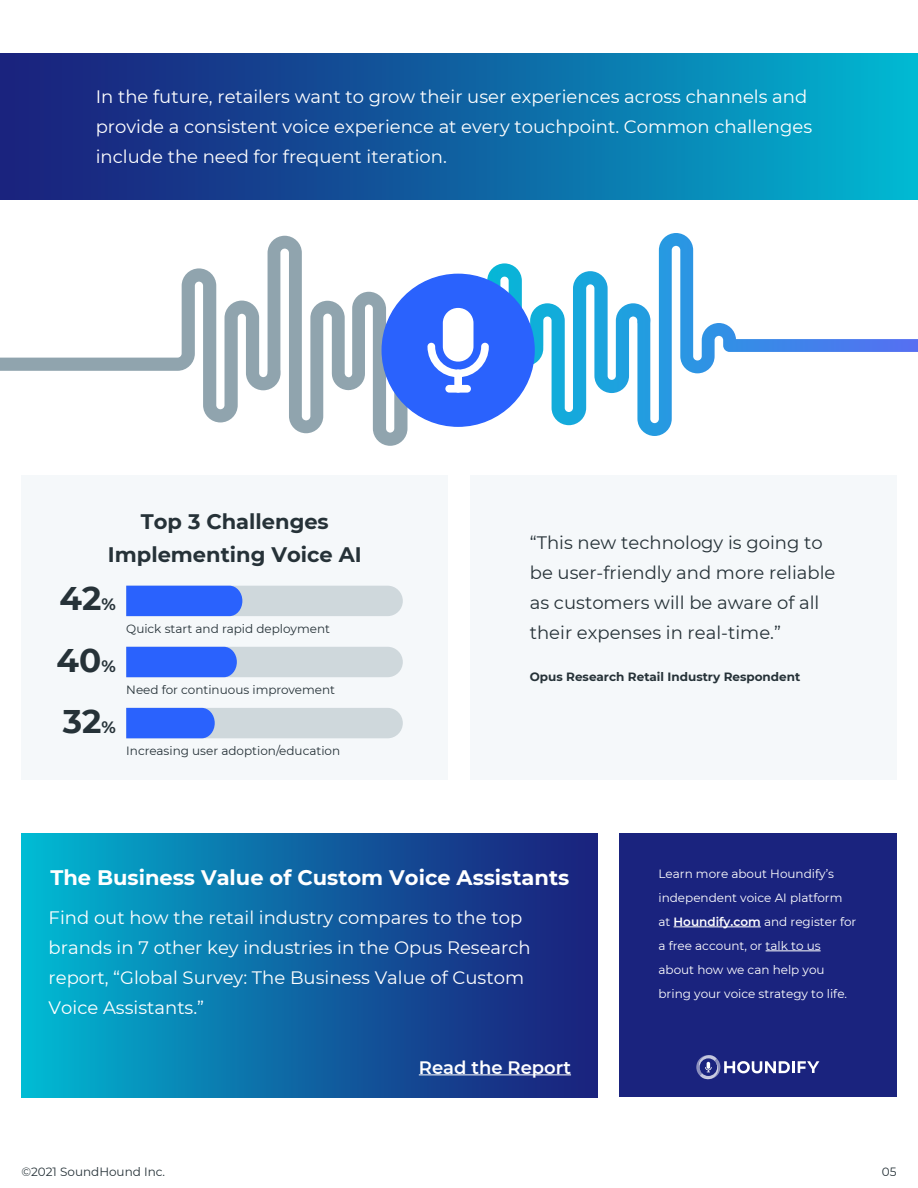
<style>
.page{position:relative;width:918px;height:1188px;background:#fff}
.page>*{position:absolute;margin:0;border:0;box-sizing:border-box;transform-origin:0 0}
.t1{font:700 32.7px "Montserrat";color:#263238}
.t2{font:700 21px "Montserrat";color:#fff}
.t3{font:700 21px/33px "Montserrat";color:#263238;text-align:center}
.t4{font:18px/30px "Montserrat";color:#fff}
.t5{font:18px/30px "Montserrat";color:#263238}
.t6{font:600 18px "Montserrat";color:#fff}
.t7{font:12px/24px "Montserrat";color:#fff}
.t8{font:12px "Montserrat";color:#263238}
.t9{font:700 12px "Montserrat";color:#263238}
.s1{font-size:16.35px}
.s2{font-weight:600}
</style>
<div class="page">
<div style="left:470px;top:475px;width:427px;height:304px;background:#f5f8fa"></div>
<div style="left:21px;top:475px;width:427px;height:304px;background:#f5f8fa"></div>
<div style="left:22px;top:833px;width:576px;height:264px;background:linear-gradient(to right,#01b5d0,#1c1978)"></div>
<div style="left:619px;top:833px;width:278px;height:264px;background:#1a237e"></div>
<div style="left:0;top:53px;width:918px;height:147px;background:linear-gradient(to right,#1c1777,#02b3cf)"></div>
<svg style="left:0;top:236px;width:407px;height:210px"></svg>
<svg style="left:462px;top:233px;width:456px;height:203px"></svg>
<svg style="left:126px;top:586px;width:277px;height:30px;background:#8ba8e9"></svg>
<svg style="left:126px;top:647px;width:277px;height:30px;background:#8faae9"></svg>
<svg style="left:126px;top:708px;width:277px;height:30px;background:#9cb3e6"></svg>
<div style="left:382px;top:274px;width:152px;height:152px;background:#2a62fd;border-radius:50%"></div>
<svg style="left:427px;top:308px;width:62px;height:69px"></svg>
<div style="left:454px;top:370px;width:8px;height:23px;background:#fff;border-radius:4px"></div>
<div style="left:445px;top:385px;width:26px;height:8px;background:#fff;border-radius:4px"></div>
<hr style="left:419px;top:1074px;width:152px;height:1px;background:#fff">
<hr style="left:674px;top:927px;width:87px;height:1px;background:#fff">
<hr style="left:766px;top:951px;width:55px;height:1px;background:#fff">
<svg style="left:696px;top:1055px;width:123px;height:24px"></svg>
<p class="t4" style="left:96px;top:81px;width:718px">In the future, retailers want to grow their user experiences across channels and provide a consistent voice experience at every touchpoint. Common challenges include the need for frequent iteration.</p>
<p class="t3" style="left:108px;top:504px;width:255px">Top 3 Challenges<br>Implementing Voice AI</p>
<h1 class="t1" style="left:60px;top:575px;width:58px">42<span class="s1">%</span></h1>
<h1 class="t1" style="left:57px;top:636px;width:61px">40<span class="s1">%</span></h1>
<h1 class="t1" style="left:63px;top:697px;width:54px">32<span class="s1">%</span></h1>
<p class="t8" style="left:126px;top:621px;width:205px">Quick start and rapid deployment</p>
<p class="t8" style="left:126px;top:682px;width:210px">Need for continuous improvement</p>
<p class="t8" style="left:126px;top:743px;width:215px">Increasing user adoption/education</p>
<p class="t5" style="left:530px;top:527px;width:307px">“This new technology is going to be user-friendly and more reliable as customers will be aware of all their expenses in real-time.”</p>
<p class="t9" style="left:530px;top:668px;width:272px">Opus Research Retail Industry Respondent</p>
<p class="t2" style="left:50px;top:862px;width:520px">The Business Value of Custom Voice Assistants</p>
<p class="t7" style="left:659px;top:861px;width:199px">Learn more about Houndify’s independent voice AI platform at <span class="s2">Houndify.com</span> and register for a free account, or talk to us about how we can help you bring your voice strategy to life.</p>
<p class="t4" style="left:49px;top:902px;width:484px">Find out how the retail industry compares to the top brands in 7 other key industries in the Opus Research report, “Global Survey: The Business Value of Custom Voice Assistants.”</p>
<p class="t6" style="left:419px;top:1054px;width:154px">Read the Report</p>
<p class="t8" style="left:21px;top:1163px;width:145px">©2021 SoundHound Inc.</p>
<p class="t8" style="left:882px;top:1163px;width:16px">05</p>
</div>
